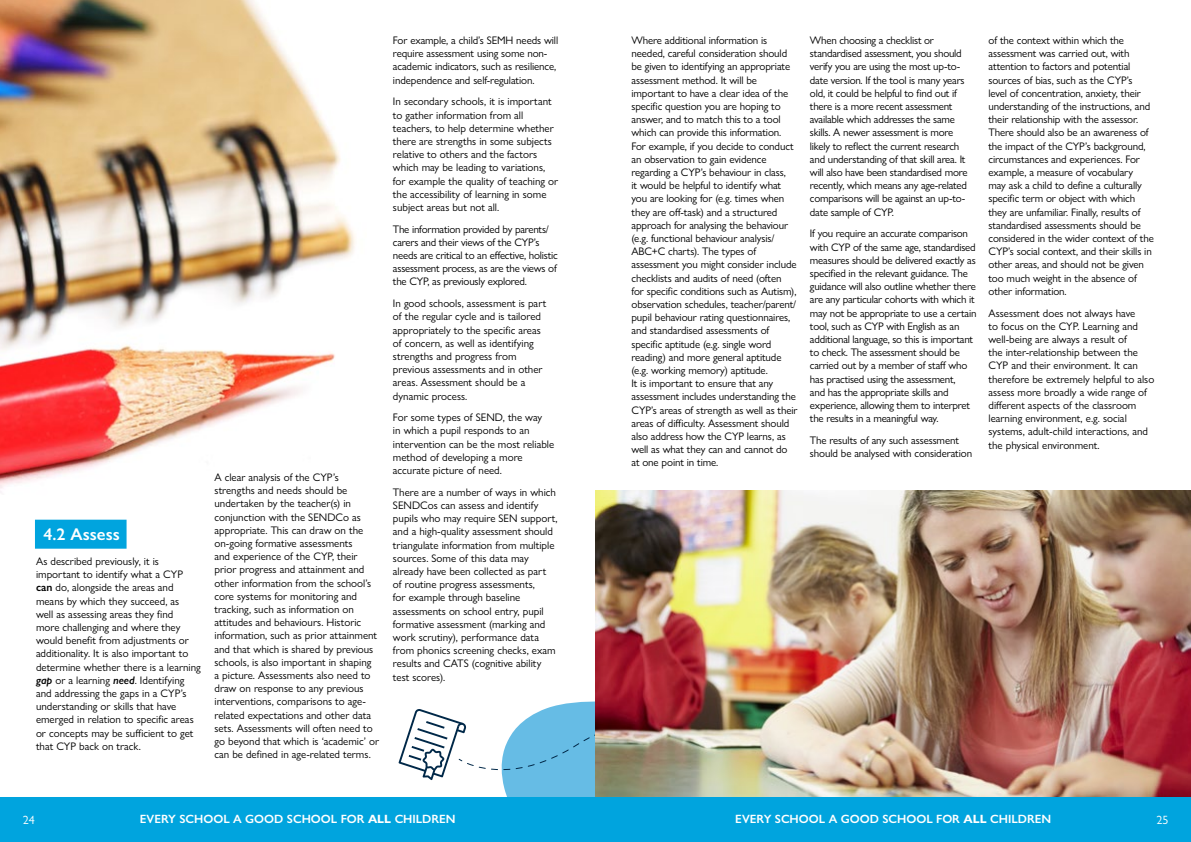
<style>
.page{position:relative;width:1191px;height:842px;background:#fff}
.page>*{position:absolute;margin:0;border:0;box-sizing:border-box;transform-origin:0 0}
.t1{font:600 17px "Gill Sans Nova";color:#fff}
.t2{font:600 12px "Gill Sans Nova";color:#fff}
.t3{font:12px "Gill Sans Nova";color:#fff}
.t4{font:11px/13.2px "Gill Sans Nova";letter-spacing:-.01em;color:#000}
.s1{font-weight:600}
.s2{font-weight:600;font-style:italic}
.s3{font-weight:700}
</style>
<div class="page">
<div style="left:0;top:797px;width:1191px;height:45px;background:#00a4de"></div>
<img style="left:0;top:0;width:355px;height:520px">
<div style="left:35px;top:520px;width:92px;height:29px;background:#00a4de"></div>
<img style="left:595px;top:490px;width:596px;height:307px">
<svg style="left:398px;top:697px;width:323px;height:100px"></svg>
<h1 class="t1" style="left:43px;top:524px;width:78px">4.2 Assess</h1>
<p class="t4" style="left:36px;top:554px;width:166px">As described previously, it is important to identify what a CYP <span class="s1">can</span> do, alongside the areas and means by which they succeed, as<br>well as assessing areas they find<br>more challenging and where they would benefit from adjustments or additionality. It is also important to determine whether there is a learning <span class="s2">gap</span> or a learning <span class="s2">need</span>. Identifying and addressing the gaps in a CYP’s understanding or skills that have emerged in relation to specific areas or concepts may be sufficient to get that CYP back on track.</p>
<p class="t4" style="left:214px;top:470px;width:166px">A clear analysis of the CYP’s strengths and needs should be undertaken by the teacher(s) in conjunction with the SENDCo as appropriate. This can draw on the on-going formative assessments<br>and experience of the CYP, their prior progress and attainment and other information from the school’s core systems for monitoring and tracking, such as information on attitudes and behaviours. Historic information, such as prior attainment and that which is shared by previous schools, is also important in shaping<br>a picture. Assessments also need to draw on response to any previous interventions, comparisons to age&shy;related expectations and other data sets. Assessments will often need to go beyond that which is ‘academic’ or can be defined in age-related terms.</p>
<p class="t4" style="left:393px;top:34px;width:167px">For example, a child’s SEMH needs will require assessment using some non&shy;academic indicators, such as resilience, independence and self-regulation.</p>
<p class="t4" style="left:393px;top:95px;width:167px">In secondary schools, it is important to gather information from all teachers, to help determine whether there are strengths in some subjects relative to others and the factors which may be leading to variations, for example the quality of teaching or the accessibility of learning in some subject areas but not all.</p>
<p class="t4" style="left:393px;top:222px;width:166px">The information provided by parents/ carers and their views of the CYP’s needs are critical to an effective, holistic assessment process, as are the views of the CYP, as previously explored.</p>
<p class="t4" style="left:393px;top:297px;width:155px">In good schools, assessment is part of the regular cycle and is tailored appropriately to the specific areas of concern, as well as identifying strengths and progress from previous assessments and in other areas. Assessment should be a dynamic process.</p>
<p class="t4" style="left:393px;top:411px;width:163px">For some types of SEND, the way<br>in which a pupil responds to an intervention can be the most reliable method of developing a more accurate picture of need.</p>
<p class="t4" style="left:393px;top:485px;width:166px">There are a number of ways in which SENDCos can assess and identify pupils who may require SEN support, and a high-quality assessment should triangulate information from multiple sources. Some of this data may already have been collected as part of routine progress assessments,<br>for example through baseline assessments on school entry, pupil formative assessment (marking and work scrutiny), performance data from phonics screening checks, exam results and CATS (cognitive ability test scores).</p>
<p class="t4" style="left:631px;top:34px;width:168px">Where additional information is needed, careful consideration should be given to identifying an appropriate assessment method. It will be important to have a clear idea of the specific question you are hoping to answer, and to match this to a tool which can provide this information.<br>For example, if you decide to conduct an observation to gain evidence regarding a CYP’s behaviour in class,<br>it would be helpful to identify what you are looking for (e.g. times when they are off-task) and a structured approach for analysing the behaviour (e.g. functional behaviour analysis/ ABC+C charts). The types of assessment you might consider include checklists and audits of need (often<br>for specific conditions such as Autism), observation schedules, teacher/parent/ pupil behaviour rating questionnaires, and standardised assessments of specific aptitude (e.g. single word reading) and more general aptitude (e.g. working memory) aptitude.<br>It is important to ensure that any assessment includes understanding the CYP’s areas of strength as well as their areas of difficulty. Assessment should also address how the CYP learns, as well as what they can and cannot do at one point in time.</p>
<p class="t4" style="left:810px;top:34px;width:159px">When choosing a checklist or standardised assessment, you should verify you are using the most up-to&shy;date version. If the tool is many years old, it could be helpful to find out if there is a more recent assessment available which addresses the same skills. A newer assessment is more likely to reflect the current research and understanding of that skill area. It will also have been standardised more recently, which means any age-related comparisons will be against an up-to&shy;date sample of CYP.</p>
<p class="t4" style="left:810px;top:227px;width:168px">If you require an accurate comparison with CYP of the same age, standardised measures should be delivered exactly as specified in the relevant guidance. The guidance will also outline whether there are any particular cohorts with which it may not be appropriate to use a certain tool, such as CYP with English as an additional language, so this is important to check. The assessment should be carried out by a member of staff who has practised using the assessment,<br>and has the appropriate skills and experience, allowing them to interpret the results in a meaningful way.</p>
<p class="t4" style="left:810px;top:433px;width:164px">The results of any such assessment should be analysed with consideration</p>
<p class="t4" style="left:988px;top:34px;width:167px">of the context within which the assessment was carried out, with attention to factors and potential sources of bias, such as the CYP’s level of concentration, anxiety, their understanding of the instructions, and their relationship with the assessor.<br>There should also be an awareness of the impact of the CYP’s background, circumstances and experiences. For example, a measure of vocabulary<br>may ask a child to define a culturally specific term or object with which they are unfamiliar. Finally, results of standardised assessments should be considered in the wider context of the CYP’s social context, and their skills in other areas, and should not be given too much weight in the absence of other information.</p>
<p class="t4" style="left:988px;top:306px;width:167px">Assessment does not always have<br>to focus on the CYP. Learning and well-being are always a result of<br>the inter-relationship between the CYP and their environment. It can therefore be extremely helpful to also assess more broadly a wide range of different aspects of the classroom learning environment, e.g. social systems, adult-child interactions, and the physical environment.</p>
<p class="t3" style="left:23px;top:813px;width:13px">24</p>
<p class="t2" style="left:140px;top:812px;width:317px">EVERY SCHOOL A GOOD SCHOOL FOR <span class="s3">ALL</span> CHILDREN</p>
<p class="t2" style="left:735px;top:812px;width:317px">EVERY SCHOOL A GOOD SCHOOL FOR <span class="s3">ALL</span> CHILDREN</p>
<p class="t3" style="left:1156px;top:813px;width:13px">25</p>
</div>
